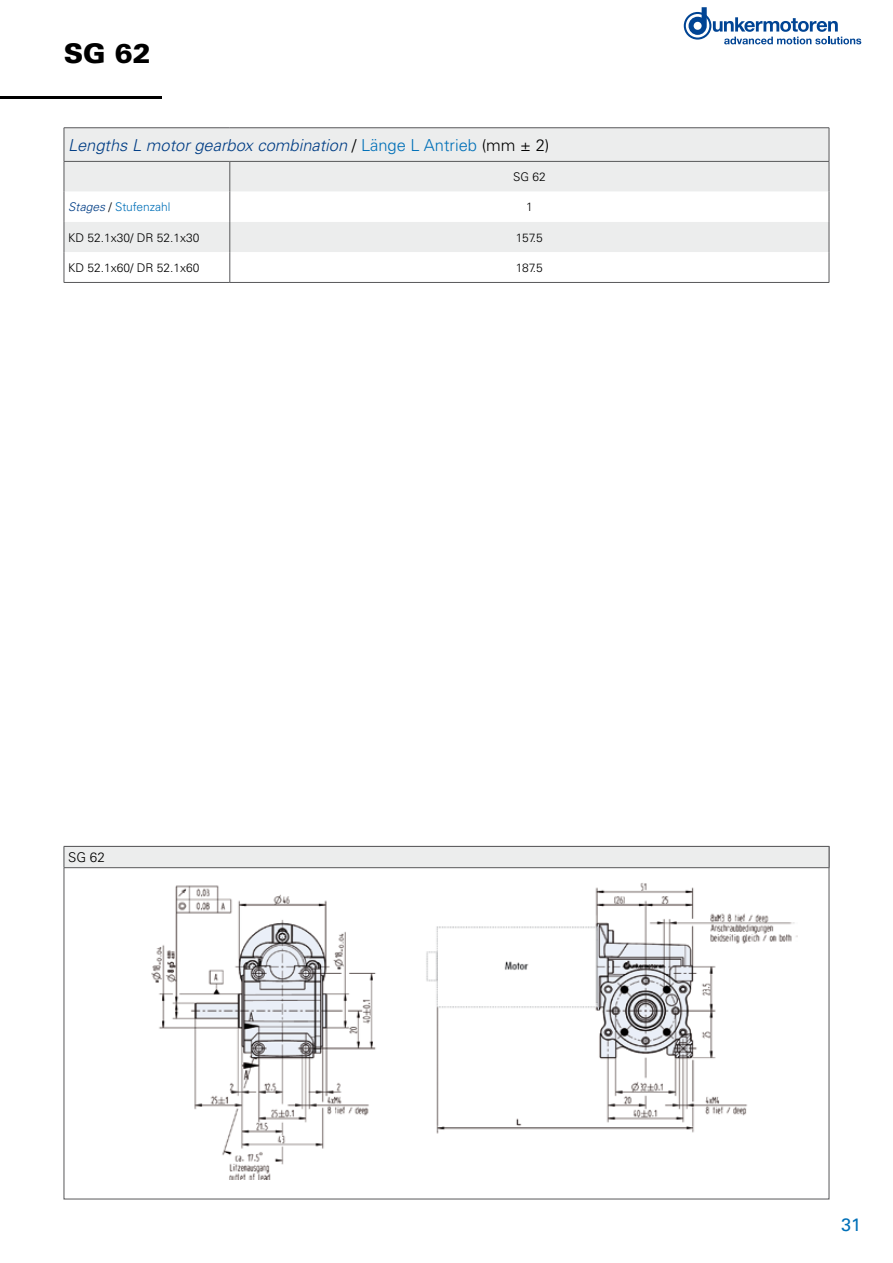
<style>
.page{position:relative;width:893px;height:1263px;background:#fff}
.page>*{position:absolute;margin:0;border:0;box-sizing:border-box;transform-origin:0 0}
.t1{font:900 27px "Univers CE";color:#000}
.t2{font:500 18px "Univers CE";color:#0070b8}
.t3{font:italic 300 16.5px "Univers CE";color:#003d85}
.t4{font:300 13.5px "Univers CE";color:#000}
.t5{font:300 12px "Univers CE";color:#000}
.t6{font:300 12px "Univers CE";color:#0070b8}
.s1{font-style:normal;color:#000}
.s2{font-style:normal;color:#0070b8}
.s3{font-style:italic;color:#003d85}
.s4{color:#000}
</style>
<div class="page">
<hr style="left:0;top:97px;width:162px;height:2px;background:#000">
<svg style="left:684px;top:7px;width:177px;height:37px"></svg>
<img style="left:96px;top:868px;width:701px;height:312px">
<div style="left:65px;top:128px;width:764px;height:124px;background:#eceded"></div>
<svg style="left:65px;top:192px;width:764px;height:30px"></svg>
<hr style="left:64px;top:127px;width:166px;height:1px;background:#58585a">
<hr style="left:64px;top:128px;width:1px;height:33px;background:#58585a">
<hr style="left:230px;top:127px;width:599px;height:1px;background:#58585a">
<hr style="left:829px;top:128px;width:1px;height:33px;background:#58585a">
<hr style="left:64px;top:162px;width:1px;height:30px;background:#58585a">
<hr style="left:230px;top:162px;width:1px;height:30px;background:#58585a">
<hr style="left:829px;top:162px;width:1px;height:30px;background:#58585a">
<hr style="left:64px;top:192px;width:1px;height:30px;background:#58585a">
<hr style="left:230px;top:192px;width:1px;height:30px;background:#58585a">
<hr style="left:829px;top:192px;width:1px;height:30px;background:#58585a">
<hr style="left:64px;top:222px;width:1px;height:30px;background:#58585a">
<hr style="left:230px;top:222px;width:1px;height:30px;background:#58585a">
<hr style="left:829px;top:222px;width:1px;height:30px;background:#58585a">
<hr style="left:64px;top:252px;width:1px;height:30px;background:#58585a">
<hr style="left:230px;top:252px;width:1px;height:30px;background:#58585a">
<hr style="left:829px;top:252px;width:1px;height:30px;background:#58585a">
<hr style="left:64px;top:161px;width:166px;height:1px;background:#58585a">
<hr style="left:230px;top:161px;width:599px;height:1px;background:#58585a">
<hr style="left:64px;top:282px;width:166px;height:1px;background:#58585a">
<hr style="left:230px;top:282px;width:599px;height:1px;background:#58585a">
<div style="left:64px;top:846px;width:765px;height:22px;background:#eceded"></div>
<hr style="left:64px;top:846px;width:765px;height:1px;background:#58585a">
<svg style="left:64px;top:847px;width:1px;height:20px"></svg>
<svg style="left:829px;top:847px;width:1px;height:20px"></svg>
<hr style="left:64px;top:867px;width:765px;height:1px;background:#58585a">
<h1 class="t1" style="left:64px;top:37px;width:88px">SG 62</h1>
<h3 class="t3" style="left:68px;top:136px;width:483px">Lengths L motor gearbox combination <span class="s1">/</span> <span class="s2">Länge L Antrieb</span> <span class="s1">(mm ± 2)</span></h3>
<p class="t5" style="left:513px;top:170px;width:34px">SG 62</p>
<p class="t6" style="left:68px;top:200px;width:104px"><span class="s3">Stages</span> <span class="s4">/</span> Stufenzahl</p>
<p class="t5" style="left:526px;top:200px;width:8px">1</p>
<p class="t5" style="left:68px;top:231px;width:133px">KD 52.1x30/ DR 52.1x30</p>
<p class="t5" style="left:516px;top:231px;width:28px">157.5</p>
<p class="t5" style="left:68px;top:261px;width:133px">KD 52.1x60/ DR 52.1x60</p>
<p class="t5" style="left:516px;top:261px;width:29px">187.5</p>
<p class="t4" style="left:68px;top:850px;width:38px">SG 62</p>
<h2 class="t2" style="left:841px;top:1214px;width:22px">31</h2>
</div>
